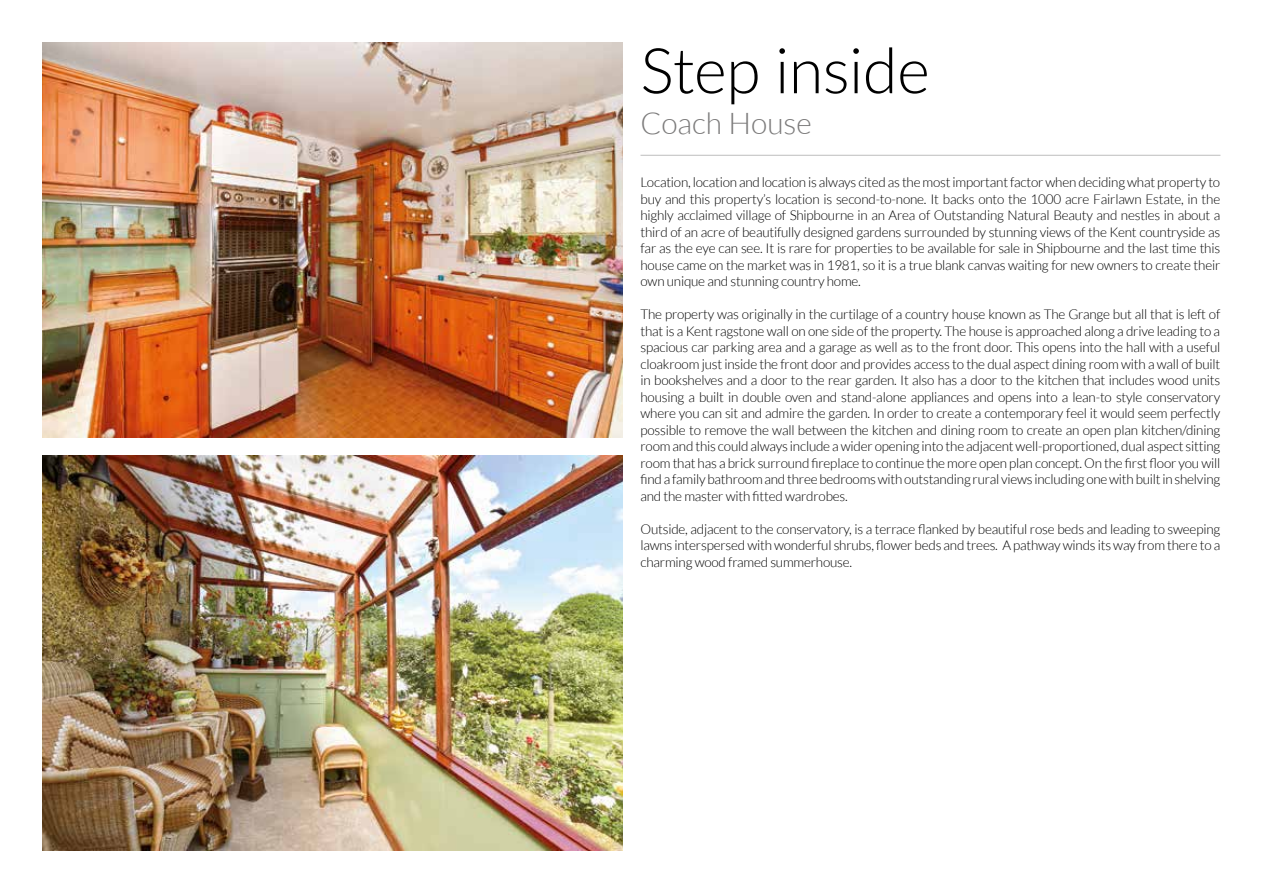
<style>
.page{position:relative;width:1263px;height:893px;background:#fff}
.page>*{position:absolute;margin:0;border:0;box-sizing:border-box;transform-origin:0 0}
.t1{font:300 63px "Lato";letter-spacing:-.005em;color:#000}
.t2{font:300 30px "Lato";color:#7c7b7b}
.t3{font:300 13.5px/16.5px "Lato";letter-spacing:-.015em;color:#000;text-align:justify}
</style>
<div class="page">
<img style="left:43px;top:43px;width:579px;height:395px">
<img style="left:43px;top:455px;width:579px;height:395px">
<hr style="left:640px;top:155px;width:580px;height:1px;background:#bebebe">
<h1 class="t1" style="left:640px;top:37px;width:291px">Step inside</h1>
<h2 class="t2" style="left:640px;top:107px;width:173px">Coach House</h2>
<p class="t3" style="left:640px;top:174px;width:581px">Location, location and location is always cited as the most important factor when deciding what property to buy and this property’s location is second-to-none. It backs onto the 1000 acre Fairlawn Estate, in the highly acclaimed village of Shipbourne in an Area of Outstanding Natural Beauty and nestles in about a third of an acre of beautifully designed gardens surrounded by stunning views of the Kent countryside as far as the eye can see. It is rare for properties to be available for sale in Shipbourne and the last time this house came on the market was in 1981, so it is a true blank canvas waiting for new owners to create their own unique and stunning country home.</p>
<p class="t3" style="left:640px;top:306px;width:581px">The property was originally in the curtilage of a country house known as The Grange but all that is left of that is a Kent ragstone wall on one side of the property. The house is approached along a drive leading to a spacious car parking area and a garage as well as to the front door. This opens into the hall with a useful cloakroom just inside the front door and provides access to the dual aspect dining room with a wall of built in bookshelves and a door to the rear garden. It also has a door to the kitchen that includes wood units housing a built in double oven and stand-alone appliances and opens into a lean-to style conservatory where you can sit and admire the garden. In order to create a contemporary feel it would seem perfectly possible to remove the wall between the kitchen and dining room to create an open plan kitchen/dining room and this could always include a wider opening into the adjacent well-proportioned, dual aspect sitting room that has a brick surround fireplace to continue the more open plan concept. On the first floor you will find a family bathroom and three bedrooms with outstanding rural views including one with built in shelving and the master with fitted wardrobes.</p>
<p class="t3" style="left:640px;top:521px;width:581px">Outside, adjacent to the conservatory, is a terrace flanked by beautiful rose beds and leading to sweeping lawns interspersed with wonderful shrubs, flower beds and trees. A pathway winds its way from there to a charming wood framed summerhouse.</p>
</div>
